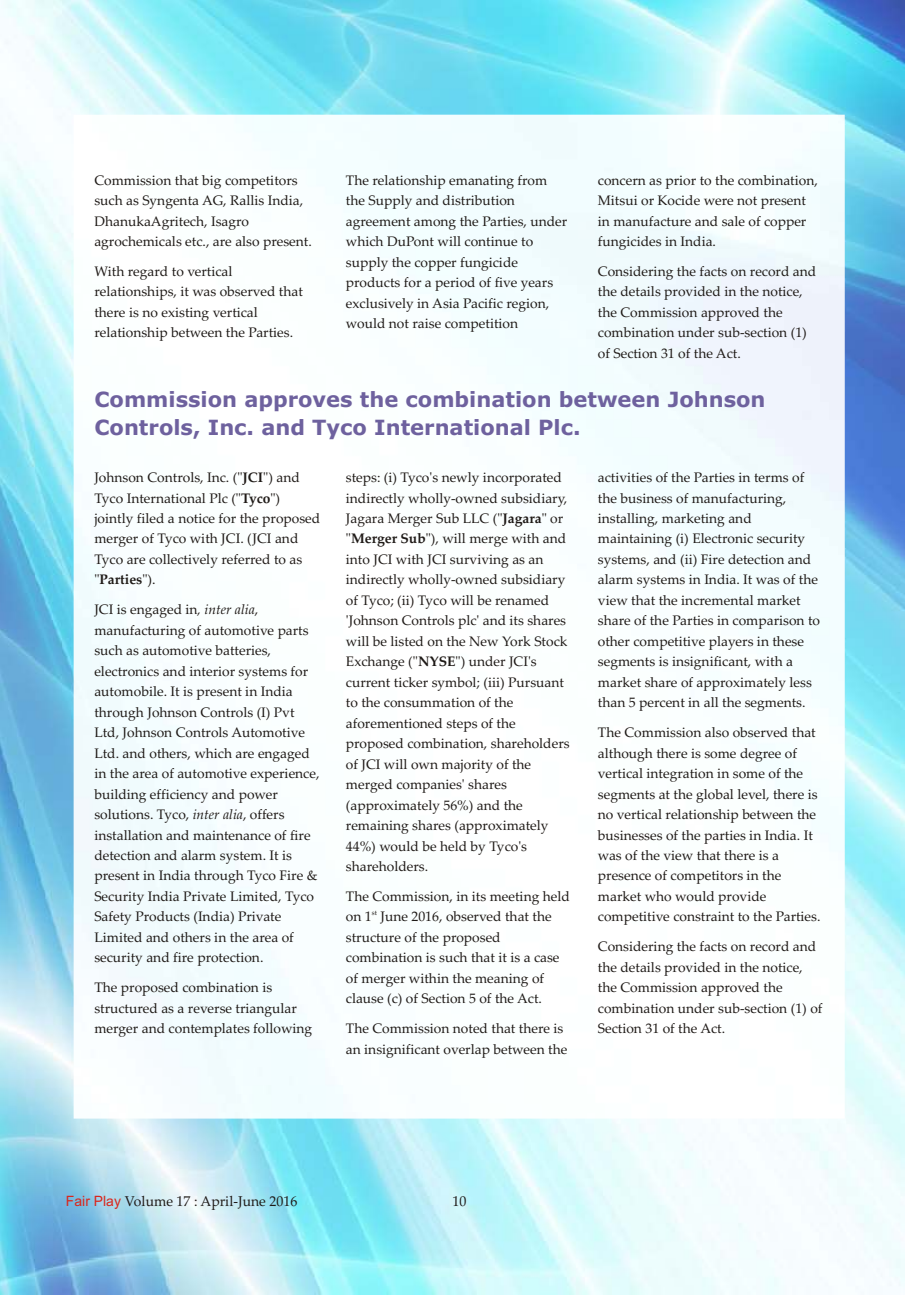
<style>
.page{position:relative;width:905px;height:1296px;background:#fff}
.page>*{position:absolute;margin:0;border:0;box-sizing:border-box;transform-origin:0 0}
.t1{font:700 21px/28px "Verdana";color:#6e619e}
.t2{font:14.25px "Palatino Linotype";color:#1f1a17}
.t3{font:13.8px/20.5px "Palatino Linotype";color:#1f1a17}
.t4{font:6.9px "Palatino Linotype";color:#1f1a17}
.s1{font-weight:700}
.s2{font-style:italic}
.s3{font-family:"Arial";color:#d9261c}
</style>
<div class="page">
<img style="left:0;top:0;width:905px;height:1295px">
<img style="left:74px;top:115px;width:770px;height:1004px">
<p class="t3" style="left:94px;top:171px;width:219px">Commission that big competitors such as Syngenta AG, Rallis India, DhanukaAgritech, Isagro agrochemicals etc., are also present.</p>
<p class="t3" style="left:94px;top:263px;width:210px">With regard to vertical relationships, it was observed that there is no existing vertical relationship between the Parties.</p>
<p class="t3" style="left:346px;top:171px;width:223px">The relationship emanating from the Supply and distribution agreement among the Parties, under which DuPont will continue to supply the copper fungicide products for a period of five years exclusively in Asia Pacific region, would not raise competition</p>
<p class="t3" style="left:598px;top:171px;width:221px">concern as prior to the combination,<br>Mitsui or Kocide were not present in manufacture and sale of copper fungicides in India.</p>
<p class="t3" style="left:598px;top:263px;width:220px">Considering the facts on record and the details provided in the notice, the Commission approved the combination under sub-section (1) of Section 31 of the Act.</p>
<h1 class="t1" style="left:94px;top:387px;width:672px">Commission approves the combination between Johnson<br>Controls, Inc. and Tyco International Plc.</h1>
<p class="t3" style="left:94px;top:469px;width:227px">Johnson Controls, Inc. ("<span class="s1">JCI</span>") and<br>Tyco International Plc ("<span class="s1">Tyco</span>") jointly filed a notice for the proposed merger of Tyco with JCI. (JCI and<br>Tyco are collectively referred to as "<span class="s1">Parties</span>").</p>
<p class="t3" style="left:94px;top:601px;width:227px">JCI is engaged in<span class="s2">, inter alia</span>, manufacturing of automotive parts such as automotive batteries, electronics and interior systems for automobile. It is present in India through Johnson Controls (I) Pvt Ltd, Johnson Controls Automotive Ltd. and others, which are engaged in the area of automotive experience, building efficiency and power solutions. Tyco, <span class="s2">inter alia</span>, offers installation and maintenance of fire detection and alarm system. It is present in India through Tyco Fire &amp; Security India Private Limited, Tyco Safety Products (India) Private Limited and others in the area of security and fire protection.</p>
<p class="t3" style="left:94px;top:979px;width:219px">The proposed combination is structured as a reverse triangular merger and contemplates following</p>
<p class="t3" style="left:598px;top:469px;width:224px">activities of the Parties in terms of the business of manufacturing, installing, marketing and maintaining (i) Electronic security systems, and (ii) Fire detection and alarm systems in India. It was of the view that the incremental market share of the Parties in comparison to other competitive players in these segments is insignificant, with a market share of approximately less than 5 percent in all the segments.</p>
<p class="t3" style="left:598px;top:724px;width:224px">The Commission also observed that although there is some degree of vertical integration in some of the segments at the global level, there is no vertical relationship between the businesses of the parties in India. It was of the view that there is a presence of competitors in the market who would provide competitive constraint to the Parties.</p>
<p class="t3" style="left:598px;top:938px;width:226px">Considering the facts on record and the details provided in the notice, the Commission approved the combination under sub-section (1) of<br>Section 31 of the Act.</p>
<p class="t3" style="left:346px;top:469px;width:225px">steps: (i) Tyco's newly incorporated indirectly wholly-owned subsidiary,<br>Jagara Merger Sub LLC ("<span class="s1">Jagara</span>" or "<span class="s1">Merger Sub</span>"), will merge with and into JCI with JCI surviving as an indirectly wholly-owned subsidiary of Tyco; (ii) Tyco will be renamed 'Johnson Controls plc' and its shares will be listed on the New York Stock<br>Exchange ("<span class="s1">NYSE</span>") under JCI's current ticker symbol; (iii) Pursuant to the consummation of the aforementioned steps of the proposed combination, shareholders of JCI will own majority of the merged companies' shares (approximately 56%) and the remaining shares (approximately<br>44%) would be held by Tyco's shareholders.</p>
<p class="t3" style="left:346px;top:888px;width:225px">The Commission, in its meeting held</p>
<p class="t4" style="left:372px;top:909px;width:7px">st</p>
<p class="t3" style="left:346px;top:908px;width:215px">on 1 June 2016, observed that the structure of the proposed combination is such that it is a case of merger within the meaning of clause (c) of Section 5 of the Act.</p>
<p class="t3" style="left:346px;top:1020px;width:223px">The Commission noted that there is an insignificant overlap between the</p>
<p class="t2" style="left:66px;top:1196px;width:233px"><span class="s3">Fair Play</span> Volume 17 : April-June 2016</p>
<p class="t2" style="left:452px;top:1196px;width:15px">10</p>
</div>
